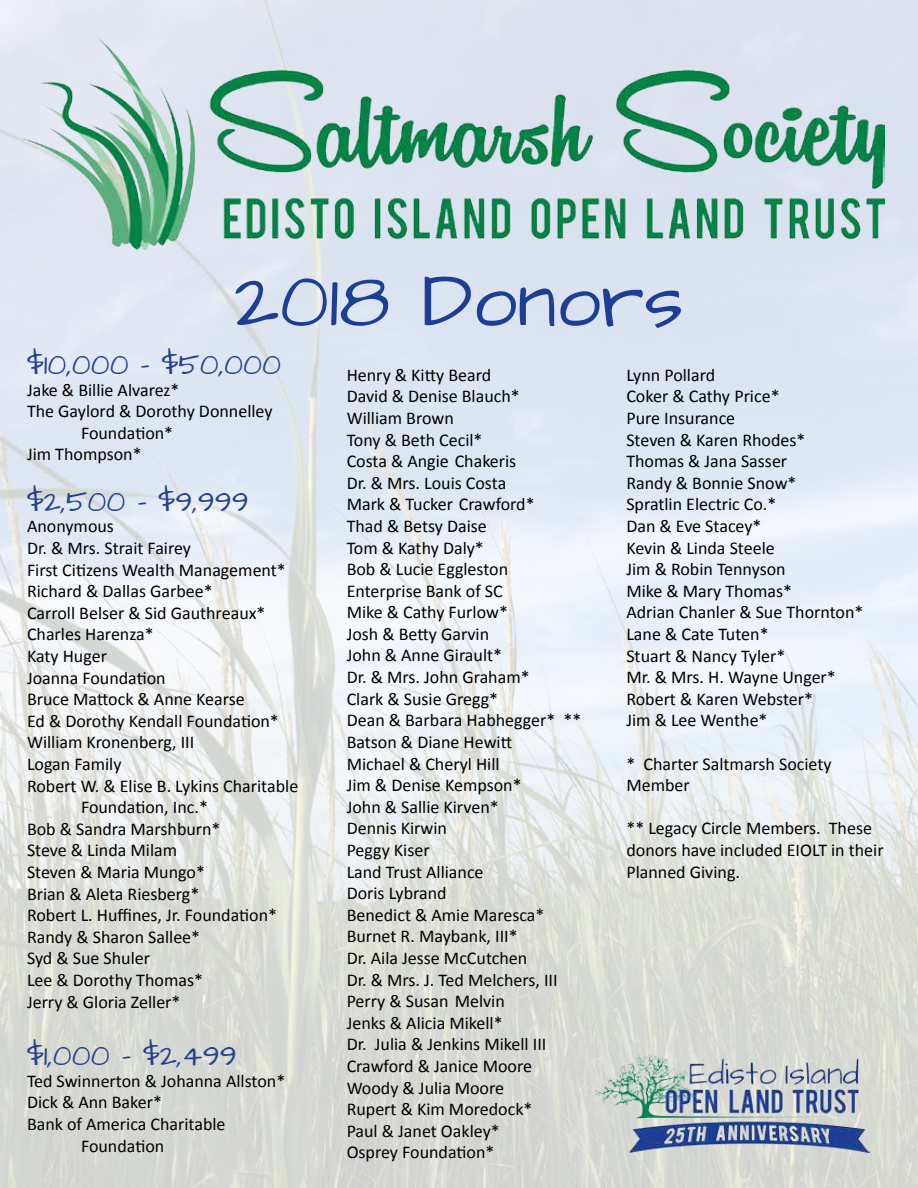
<style>
.page{position:relative;width:918px;height:1188px;background:#fff}
.page>*{position:absolute;margin:0;border:0;box-sizing:border-box;transform-origin:0 0}
.t1{font:63px "Architects Daughter";color:#1c3f95}
.t2{font:24px "Architects Daughter";color:#25408f}
.t3{font:18px/21.6px "Calibri";color:#000}
</style>
<div class="page">
<img style="left:0;top:0;width:918px;height:1188px">
<img style="left:16px;top:36px;width:869px;height:214px">
<img style="left:595px;top:1054px;width:274px;height:98px">
<h1 class="t1" style="left:234px;top:267px;width:451px">2018 Donors</h1>
<h2 class="t2" style="left:27px;top:352px;width:255px">$10,000 - $50,000</h2>
<p class="t3" style="left:27px;top:378px;width:154px">Jake &amp; Billie Alvarez*</p>
<p class="t3" style="left:27px;top:400px;width:247px">The Gaylord &amp; Dorothy Donnelley</p>
<p class="t3" style="left:81px;top:421px;width:94px">Foundation*</p>
<p class="t3" style="left:27px;top:443px;width:116px">Jim Thompson*</p>
<h2 class="t2" style="left:27px;top:488px;width:224px">$2,500 - $9,999</h2>
<p class="t3" style="left:27px;top:515px;width:88px">Anonymous</p>
<p class="t3" style="left:27px;top:536px;width:166px">Dr. &amp; Mrs. Strait Fairey</p>
<p class="t3" style="left:27px;top:558px;width:260px">First Citizens Wealth Management*</p>
<p class="t3" style="left:27px;top:580px;width:187px">Richard &amp; Dallas Garbee*</p>
<p class="t3" style="left:27px;top:601px;width:240px">Carroll Belser &amp; Sid Gauthreaux*</p>
<p class="t3" style="left:27px;top:623px;width:128px">Charles Harenza*</p>
<p class="t3" style="left:27px;top:644px;width:81px">Katy Huger</p>
<p class="t3" style="left:27px;top:666px;width:140px">Joanna Foundation</p>
<p class="t3" style="left:27px;top:688px;width:219px">Bruce Mattock &amp; Anne Kearse</p>
<p class="t3" style="left:27px;top:709px;width:253px">Ed &amp; Dorothy Kendall Foundation*</p>
<p class="t3" style="left:27px;top:731px;width:169px">William Kronenberg, III</p>
<p class="t3" style="left:27px;top:752px;width:96px">Logan Family</p>
<p class="t3" style="left:27px;top:774px;width:273px">Robert W. &amp; Elise B. Lykins Charitable</p>
<p class="t3" style="left:81px;top:796px;width:128px">Foundation, Inc.*</p>
<p class="t3" style="left:27px;top:817px;width:195px">Bob &amp; Sandra Marshburn*</p>
<p class="t3" style="left:27px;top:839px;width:152px">Steve &amp; Linda Milam</p>
<p class="t3" style="left:27px;top:860px;width:179px">Steven &amp; Maria Mungo*</p>
<p class="t3" style="left:27px;top:882px;width:174px">Brian &amp; Aleta Riesberg*</p>
<p class="t3" style="left:27px;top:904px;width:252px">Robert L. Huffines, Jr. Foundation*</p>
<p class="t3" style="left:27px;top:925px;width:175px">Randy &amp; Sharon Sallee*</p>
<p class="t3" style="left:27px;top:947px;width:125px">Syd &amp; Sue Shuler</p>
<p class="t3" style="left:27px;top:968px;width:178px">Lee &amp; Dorothy Thomas*</p>
<p class="t3" style="left:27px;top:990px;width:155px">Jerry &amp; Gloria Zeller*</p>
<h2 class="t2" style="left:27px;top:1043px;width:211px">$1,000 - $2,499</h2>
<p class="t3" style="left:27px;top:1069px;width:260px">Ted Swinnerton &amp; Johanna Allston*</p>
<p class="t3" style="left:27px;top:1091px;width:137px">Dick &amp; Ann Baker*</p>
<p class="t3" style="left:27px;top:1112px;width:200px">Bank of America Charitable</p>
<p class="t3" style="left:81px;top:1134px;width:85px">Foundation</p>
<p class="t3" style="left:347px;top:363px;width:236px">Henry &amp; Kitty Beard<br>David &amp; Denise Blauch*<br>William Brown<br>Tony &amp; Beth Cecil*<br>Costa &amp; Angie Chakeris<br>Dr. &amp; Mrs. Louis Costa<br>Mark &amp; Tucker Crawford*<br>Thad &amp; Betsy Daise<br>Tom &amp; Kathy Daly*<br>Bob &amp; Lucie Eggleston<br>Enterprise Bank of SC<br>Mike &amp; Cathy Furlow*<br>Josh &amp; Betty Garvin<br>John &amp; Anne Girault*<br>Dr. &amp; Mrs. John Graham*<br>Clark &amp; Susie Gregg*<br>Dean &amp; Barbara Habhegger* **<br>Batson &amp; Diane Hewitt<br>Michael &amp; Cheryl Hill<br>Jim &amp; Denise Kempson*<br>John &amp; Sallie Kirven*<br>Dennis Kirwin<br>Peggy Kiser<br>Land Trust Alliance<br>Doris Lybrand<br>Benedict &amp; Amie Maresca*<br>Burnet R. Maybank, III*<br>Dr. Aila Jesse McCutchen<br>Dr. &amp; Mrs. J. Ted Melchers, III<br>Perry &amp; Susan Melvin<br>Jenks &amp; Alicia Mikell*<br>Dr. Julia &amp; Jenkins Mikell III<br>Crawford &amp; Janice Moore<br>Woody &amp; Julia Moore<br>Rupert &amp; Kim Moredock*<br>Paul &amp; Janet Oakley*<br>Osprey Foundation*</p>
<p class="t3" style="left:626px;top:363px;width:239px">Lynn Pollard<br>Coker &amp; Cathy Price*<br>Pure Insurance<br>Steven &amp; Karen Rhodes*<br>Thomas &amp; Jana Sasser<br>Randy &amp; Bonnie Snow*<br>Spratlin Electric Co.*<br>Dan &amp; Eve Stacey*<br>Kevin &amp; Linda Steele<br>Jim &amp; Robin Tennyson<br>Mike &amp; Mary Thomas*<br>Adrian Chanler &amp; Sue Thornton*<br>Lane &amp; Cate Tuten*<br>Stuart &amp; Nancy Tyler*<br>Mr. &amp; Mrs. H. Wayne Unger*<br>Robert &amp; Karen Webster*<br>Jim &amp; Lee Wenthe*</p>
<p class="t3" style="left:626px;top:752px;width:207px">* Charter Saltmarsh Society<br>Member</p>
<p class="t3" style="left:626px;top:817px;width:259px">** Legacy Circle Members. These donors have included EIOLT in their<br>Planned Giving.</p>
</div>
